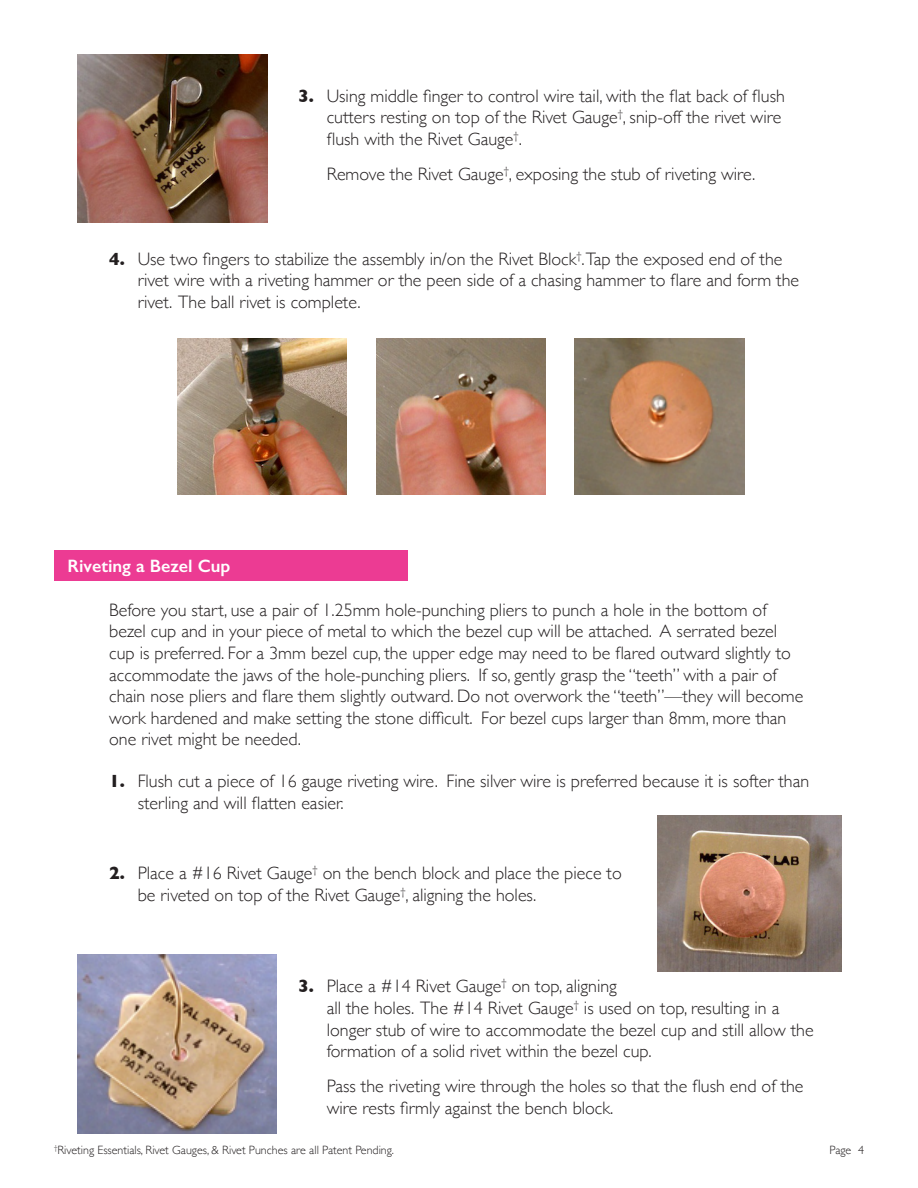
<style>
.page{position:relative;width:918px;height:1188px;background:#fff}
.page>*{position:absolute;margin:0;border:0;box-sizing:border-box;transform-origin:0 0}
.Paragraph_Style_1{font:300 18px/21.6px "Gill Sans";color:#231f20}
.Paragraph_Style_2{font:300 18px/21.6px "Gill Sans";color:#231f20}
.Steps{font:300 18px/21.6px "Gill Sans";color:#231f20}
.Pink_Titles{font:600 18px "Gill Sans";color:#fff}
.t1{font:300 12px "Gill Sans";color:#231f20}
.s1{font-weight:700}
</style>
<div class="page">
<img style="left:77px;top:54px;width:191px;height:168px">
<img style="left:178px;top:339px;width:169px;height:155px">
<img style="left:376px;top:339px;width:169px;height:155px">
<img style="left:575px;top:339px;width:169px;height:155px">
<div style="left:54px;top:551px;width:354px;height:30px;background:#ec3b93"></div>
<img style="left:658px;top:815px;width:184px;height:156px">
<img style="left:77px;top:955px;width:200px;height:179px">
<p class="Paragraph_Style_2" style="left:327px;top:84px;width:460px;text-indent:-28px"><span class="s1">3.</span> Using middle finger to control wire tail, with the flat back of flush cutters resting on top of the Rivet Gauge<sup>†</sup>, snip-off the rivet wire flush with the Rivet Gauge<sup>†</sup>.</p>
<p class="Paragraph_Style_2" style="left:327px;top:162px;width:430px">Remove the Rivet Gauge<sup>†</sup>, exposing the stub of riveting wire.</p>
<p class="Steps" style="left:138px;top:247px;width:663px;text-indent:-28px"><span class="s1">4.</span> Use two fingers to stabilize the assembly in/on the Rivet Block<sup>†</sup>.Tap the exposed end of the rivet wire with a riveting hammer or the peen side of a chasing hammer to flare and form the rivet. The ball rivet is complete.</p>
<p class="Pink_Titles" style="left:68px;top:555px;width:164px">Riveting a Bezel Cup</p>
<p class="Paragraph_Style_1" style="left:109px;top:598px;width:696px">Before you start, use a pair of 1.25mm hole-punching pliers to punch a hole in the bottom of bezel cup and in your piece of metal to which the bezel cup will be attached. A serrated bezel cup is preferred. For a 3mm bezel cup, the upper edge may need to be flared outward slightly to accommodate the jaws of the hole-punching pliers. If so, gently grasp the “teeth” with a pair of chain nose pliers and flare them slightly outward. Do not overwork the “teeth”—they will become work hardened and make setting the stone difficult. For bezel cups larger than 8mm, more than one rivet might be needed.</p>
<p class="Steps" style="left:138px;top:770px;width:673px;text-indent:-28px"><span class="s1">1.</span> Flush cut a piece of 16 gauge riveting wire. Fine silver wire is preferred because it is softer than sterling and will flatten easier.</p>
<p class="Steps" style="left:138px;top:862px;width:486px;text-indent:-28px"><span class="s1">2.</span> Place a #16 Rivet Gauge<sup>†</sup> on the bench block and place the piece to be riveted on top of the Rivet Gauge<sup>†</sup>, aligning the holes.</p>
<p class="Paragraph_Style_2" style="left:327px;top:975px;width:488px;text-indent:-28px"><span class="s1">3.</span> Place a #14 Rivet Gauge<sup>†</sup> on top, aligning<br>all the holes. The #14 Rivet Gauge<sup>†</sup> is used on top, resulting in a longer stub of wire to accommodate the bezel cup and still allow the formation of a solid rivet within the bezel cup.</p>
<p class="Paragraph_Style_2" style="left:327px;top:1075px;width:478px">Pass the riveting wire through the holes so that the flush end of the wire rests firmly against the bench block.</p>
<p class="t1" style="left:54px;top:1140px;width:342px"><sup>†</sup>Riveting Essentials, Rivet Gauges, &amp; Rivet Punches are all Patent Pending.</p>
<p class="t1" style="left:829px;top:1140px;width:36px">Page 4</p>
</div>
